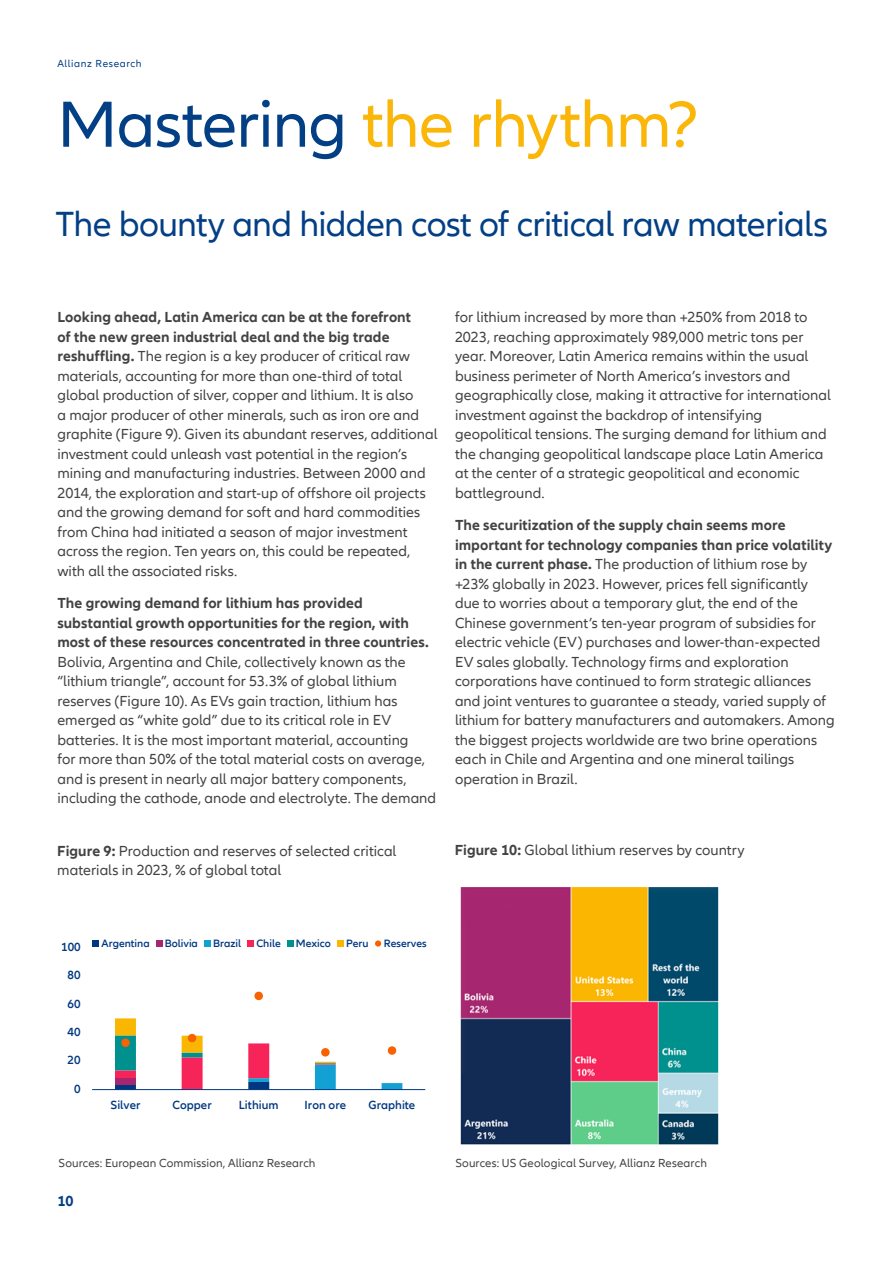
<style>
.page{position:relative;width:893px;height:1263px;background:#fff}
.page>*{position:absolute;margin:0;border:0;box-sizing:border-box;transform-origin:0 0}
.t1{font:67.5px "Allianz Neo";letter-spacing:-.015em;color:#fab709}
.t2{font:36px "Allianz Neo";letter-spacing:-.02em;color:#033f85}
.t3{font:15px/19.5px "Allianz Neo";letter-spacing:.005em;color:#424241}
.t4{font:700 15px/19.5px "Allianz Neo";letter-spacing:.005em;color:#424241}
.t5{font:700 15px "Allianz Neo";color:#033f85}
.t6{font:600 12.15px "Allianz Neo";color:#003781}
.t7{font:12px "Allianz Neo";letter-spacing:.01em;color:#424241}
.t8{font:600 10.95px "Allianz Neo";color:#003781}
.t9{font:10.5px "Allianz Neo";letter-spacing:.06em;color:#033f85}
.s1{color:#033f85}
.s2{font-weight:700}
</style>
<div class="page">
<svg style="left:115px;top:1018px;width:287px;height:71px"></svg>
<hr style="left:92px;top:1089px;width:333px;height:1px;background:#003781">
<div style="left:121px;top:1038px;width:9px;height:9px;background:#f86200;border-radius:50%"></div>
<div style="left:188px;top:1034px;width:8px;height:8px;background:#f86200;border-radius:50%"></div>
<div style="left:254px;top:992px;width:9px;height:8px;background:#f86200;border-radius:50%"></div>
<div style="left:321px;top:1048px;width:9px;height:8px;background:#f86200;border-radius:50%"></div>
<div style="left:388px;top:1046px;width:8px;height:9px;background:#f86200;border-radius:50%"></div>
<div style="left:93px;top:940px;width:6px;height:7px;background:#003781"></div>
<div style="left:156px;top:940px;width:6px;height:7px;background:#a6276f"></div>
<div style="left:204px;top:940px;width:7px;height:7px;background:#13a0d3"></div>
<div style="left:248px;top:940px;width:6px;height:7px;background:#f62459"></div>
<div style="left:287px;top:940px;width:6px;height:7px;background:#00908d"></div>
<div style="left:337px;top:940px;width:7px;height:7px;background:#fab600"></div>
<svg style="left:375px;top:940px;width:6px;height:6px"></svg>
<img style="left:460px;top:888px;width:259px;height:257px">
<p class="t9" style="left:57px;top:57px;width:86px">Allianz Research</p>
<h1 class="t1" style="left:57px;top:86px;width:643px"><span class="s1">Mastering</span> the rhythm?</h1>
<h2 class="t2" style="left:55px;top:203px;width:774px">The bounty and hidden cost of critical raw materials</h2>
<p class="t3" style="left:57px;top:308px;width:382px"><span class="s2">Looking ahead, Latin America can be at the forefront<br>of the new green industrial deal and the big trade reshuffling.</span> The region is a key producer of critical raw materials, accounting for more than one-third of total global production of silver, copper and lithium. It is also<br>a major producer of other minerals, such as iron ore and graphite (Figure 9). Given its abundant reserves, additional investment could unleash vast potential in the region’s mining and manufacturing industries. Between 2000 and 2014, the exploration and start-up of offshore oil projects and the growing demand for soft and hard commodities from China had initiated a season of major investment across the region. Ten years on, this could be repeated, with all the associated risks.</p>
<p class="t4" style="left:57px;top:594px;width:373px">The growing demand for lithium has provided substantial growth opportunities for the region, with most of these resources concentrated in three countries.</p>
<p class="t3" style="left:57px;top:652px;width:380px">Bolivia, Argentina and Chile, collectively known as the “lithium triangle”, account for 53.3% of global lithium reserves (Figure 10). As EVs gain traction, lithium has emerged as “white gold” due to its critical role in EV batteries. It is the most important material, accounting<br>for more than 50% of the total material costs on average, and is present in nearly all major battery components, including the cathode, anode and electrolyte. The demand</p>
<p class="t3" style="left:57px;top:841px;width:341px"><span class="s2">Figure 9:</span> Production and reserves of selected critical materials in 2023, % of global total</p>
<p class="t3" style="left:455px;top:308px;width:377px">for lithium increased by more than +250% from 2018 to 2023, reaching approximately 989,000 metric tons per year. Moreover, Latin America remains within the usual business perimeter of North America’s investors and geographically close, making it attractive for international investment against the backdrop of intensifying geopolitical tensions. The surging demand for lithium and the changing geopolitical landscape place Latin America at the center of a strategic geopolitical and economic battleground.</p>
<p class="t3" style="left:455px;top:516px;width:381px"><span class="s2">The securitization of the supply chain seems more important for technology companies than price volatility in the current phase.</span> The production of lithium rose by +23% globally in 2023. However, prices fell significantly due to worries about a temporary glut, the end of the Chinese government’s ten-year program of subsidies for electric vehicle (EV) purchases and lower-than-expected EV sales globally. Technology firms and exploration corporations have continued to form strategic alliances and joint ventures to guarantee a steady, varied supply of lithium for battery manufacturers and automakers. Among the biggest projects worldwide are two brine operations each in Chile and Argentina and one mineral tailings operation in Brazil.</p>
<p class="t3" style="left:455px;top:840px;width:291px"><span class="s2">Figure 10:</span> Global lithium reserves by country</p>
<p class="t6" style="left:61px;top:940px;width:21px">100</p>
<p class="t6" style="left:68px;top:968px;width:15px">80</p>
<p class="t6" style="left:68px;top:996px;width:15px">60</p>
<p class="t6" style="left:68px;top:1025px;width:15px">40</p>
<p class="t6" style="left:68px;top:1053px;width:15px">20</p>
<p class="t6" style="left:74px;top:1082px;width:8px">0</p>
<p class="t8" style="left:102px;top:936px;width:50px">Argentina</p>
<p class="t8" style="left:165px;top:936px;width:35px">Bolivia</p>
<p class="t8" style="left:213px;top:936px;width:30px">Brazil</p>
<p class="t8" style="left:256px;top:936px;width:26px">Chile</p>
<p class="t8" style="left:296px;top:936px;width:37px">Mexico</p>
<p class="t8" style="left:346px;top:936px;width:24px">Peru</p>
<p class="t8" style="left:384px;top:936px;width:44px">Reserves</p>
<p class="t6" style="left:110px;top:1098px;width:32px">Silver</p>
<p class="t6" style="left:172px;top:1098px;width:41px">Copper</p>
<p class="t6" style="left:239px;top:1098px;width:41px">Lithium</p>
<p class="t6" style="left:305px;top:1098px;width:43px">Iron ore</p>
<p class="t6" style="left:369px;top:1098px;width:48px">Graphite</p>
<p class="t7" style="left:59px;top:1156px;width:258px">Sources: European Commission, Allianz Research</p>
<p class="t5" style="left:57px;top:1192px;width:18px">10</p>
<p class="t7" style="left:455px;top:1156px;width:253px">Sources: US Geological Survey, Allianz Research</p>
</div>
